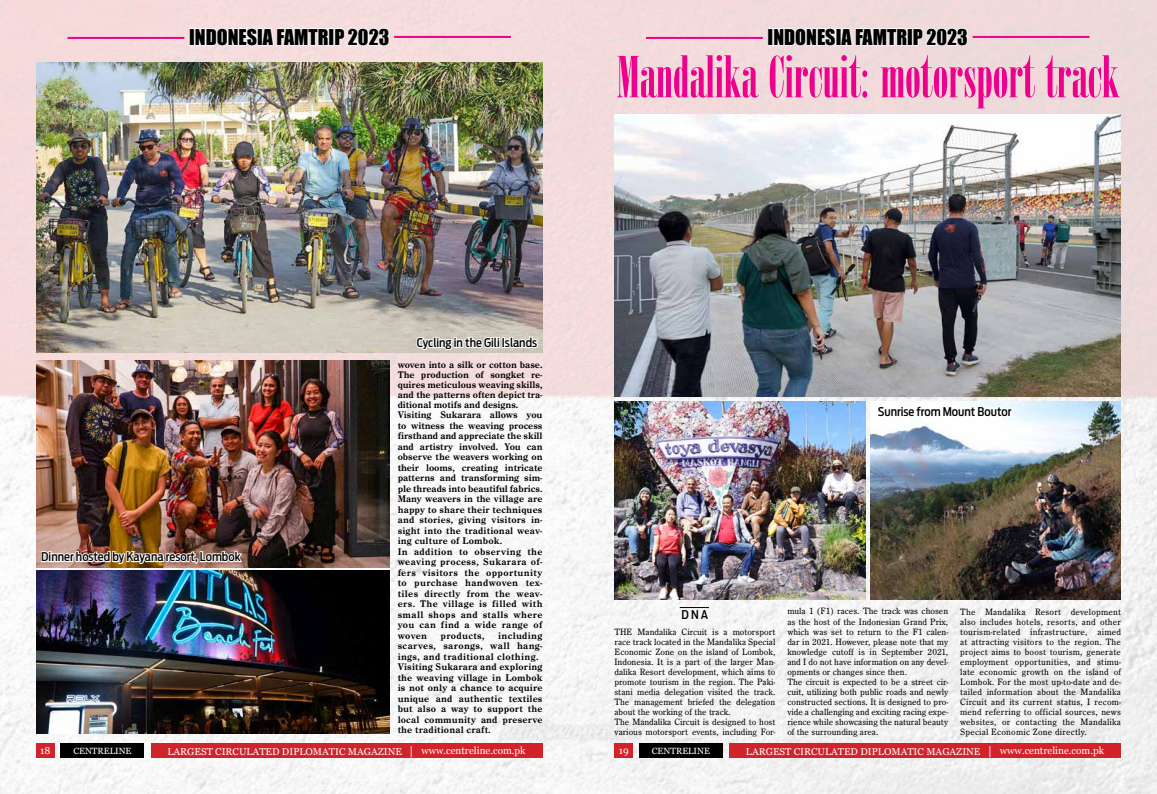
<style>
.page{position:relative;width:1157px;height:794px;background:#fff}
.page>*{position:absolute;margin:0;border:0;box-sizing:border-box;transform-origin:0 0}
.t1{font:62px "Arsis DEE";color:#ec008c}
.t2{font:20px "Impact";color:#000}
.t3{font:500 12px "Antenna Cond";color:#000}
.t4{font:700 10px/10.4px "Century Old Sty TEE";color:#000}
.t5{font:700 10px/10.5px "Century Old Sty TEE";letter-spacing:.02em;color:#000}
.t6{font:10px "Georgia";color:#fff}
.t7{font:700 10px "Century Old Sty TEE";letter-spacing:.04em;color:#000}
.t8{font:9.5px/10px "Century Old Sty TEE";color:#000}
.t9{font:9px "Georgia";color:#fff}
.s1{font-size:12px}
</style>
<div class="page">
<img style="left:0;top:0;width:1157px;height:794px">
<div style="left:36px;top:743px;width:19px;height:15px;background:#d2232a"></div>
<div style="left:151px;top:743px;width:391px;height:15px;background:#d2232a"></div>
<div style="left:61px;top:743px;width:83px;height:15px;background:#000"></div>
<div style="left:614px;top:743px;width:19px;height:15px;background:#d2232a"></div>
<div style="left:729px;top:743px;width:392px;height:15px;background:#d2232a"></div>
<div style="left:639px;top:743px;width:83px;height:15px;background:#000"></div>
<img style="left:36px;top:62px;width:506px;height:290px">
<img style="left:36px;top:360px;width:353px;height:207px">
<img style="left:36px;top:570px;width:353px;height:163px">
<svg style="left:415px;top:336px;width:124px;height:16px"></svg>
<img style="left:40px;top:550px;width:204px;height:16px">
<hr style="left:679px;top:607px;width:30px;height:1px;background:#000">
<img style="left:614px;top:114px;width:507px;height:282px">
<img style="left:614px;top:401px;width:251px;height:199px">
<img style="left:870px;top:401px;width:250px;height:199px">
<div style="left:767px;top:28px;width:6px;height:18px;border:2px solid #fff"></div>
<svg style="left:772px;top:9px;width:197px;height:39px"></svg>
<hr style="left:646px;top:37px;width:117px;height:2px;background:#ec008c">
<hr style="left:972px;top:36px;width:117px;height:2px;background:#ec008c">
<div style="left:189px;top:28px;width:6px;height:18px;border:2px solid #fff"></div>
<svg style="left:194px;top:9px;width:196px;height:39px"></svg>
<hr style="left:67px;top:37px;width:117px;height:2px;background:#ec008c">
<hr style="left:394px;top:36px;width:117px;height:2px;background:#ec008c">
<svg style="left:875px;top:397px;width:138px;height:23px"></svg>
<h2 class="t2" style="left:189px;top:21px;width:202px">INDONESIA FAMTRIP 2023</h2>
<h2 class="t2" style="left:767px;top:21px;width:202px">INDONESIA FAMTRIP 2023</h2>
<p class="t3" style="left:41px;top:549px;width:201px">Dinner hosted by Kayana resort, Lombok</p>
<h1 class="t1" style="left:616px;top:45px;width:504px">Mandalika Circuit: motorsport track</h1>
<p class="t3" style="left:417px;top:335px;width:122px">Cycling in the Gili Islands</p>
<p class="t4" style="left:398px;top:359px;width:146px">woven into a silk or cotton base.<br>The production of songket re&shy;quires meticulous weaving skills, and the patterns often depict tra&shy;ditional motifs and designs.<br>Visiting Sukarara allows you to witness the weaving process firsthand and appreciate the skill and artistry involved. You can observe the weavers working on their looms, creating intricate patterns and transforming sim&shy;ple threads into beautiful fabrics.<br>Many weavers in the village are happy to share their techniques and stories, giving visitors in&shy;sight into the traditional weav&shy;ing culture of Lombok.<br>In addition to observing the weaving process, Sukarara of&shy;fers visitors the opportunity to purchase handwoven tex&shy;tiles directly from the weav&shy;ers. The village is filled with small shops and stalls where you can find a wide range of woven</p>
<p class="t5" style="left:398px;top:630px;width:146px;text-indent:100px">including scarves, sarongs, wall hang&shy;ings, and traditional clothing.<br>Visiting Sukarara and exploring the weaving village in Lombok is not only a chance to acquire unique and authentic textiles but also a way to support the local community and preserve the traditional craft.</p>
<p class="t7" style="left:440px;top:629px;width:46px">products,</p>
<p class="t3" style="left:877px;top:404px;width:135px">Sunrise from Mount Boutor</p>
<p class="t3" style="left:681px;top:607px;width:28px">D N A</p>
<p class="t8" style="left:614px;top:627px;width:162px">The Mandalika Circuit is a motorsport race track located in the Mandalika Special Economic Zone on the island of Lombok, Indonesia. It is a part of the larger Man&shy;dalika Resort development, which aims to promote tourism in the region. The Paki&shy;stani media delegation visited the track.<br>The management briefed the delegation about the working of the track.<br>The Mandalika Circuit is designed to host various motorsport events, including For-</p>
<p class="t8" style="left:787px;top:606px;width:162px">mula 1 (F1) races. The track was chosen as the host of the Indonesian Grand Prix, which was set to return to the F1 calen&shy;dar in 2021. However, please note that my knowledge cutoff is in September 2021, and I do not have information on any devel&shy;opments or changes since then.<br>The circuit is expected to be a street cir&shy;cuit, utilizing both public roads and newly constructed sections. It is designed to pro&shy;vide a challenging and exciting racing expe&shy;rience while showcasing the natural beauty of the surrounding area.</p>
<p class="t8" style="left:960px;top:606px;width:162px;text-align:justify">The Mandalika Resort development also includes hotels, resorts, and other tourism-related infrastructure, aimed at attracting visitors to the region. The project aims to boost tourism, generate employment opportunities, and stimu&shy;late economic growth on the island of Lombok. For the most up-to-date and de&shy;tailed information about the Mandalika Circuit and its current status, I recom&shy;mend referring to official sources, news websites, or contacting the Mandalika Special Economic Zone directly.</p>
<p class="t6" style="left:40px;top:744px;width:12px">18</p>
<p class="t9" style="left:73px;top:746px;width:13px">Centreline</p>
<p class="t6" style="left:167px;top:745px;width:360px">LARGEST CIRCULATED DIPLOMATIC MAGAZINE <span class="s1">|</span> www.centreline.com.pk</p>
<p class="t6" style="left:619px;top:744px;width:11px">19</p>
<p class="t9" style="left:652px;top:746px;width:13px">Centreline</p>
<p class="t6" style="left:746px;top:745px;width:360px">LARGEST CIRCULATED DIPLOMATIC MAGAZINE <span class="s1">|</span> www.centreline.com.pk</p>
</div>
